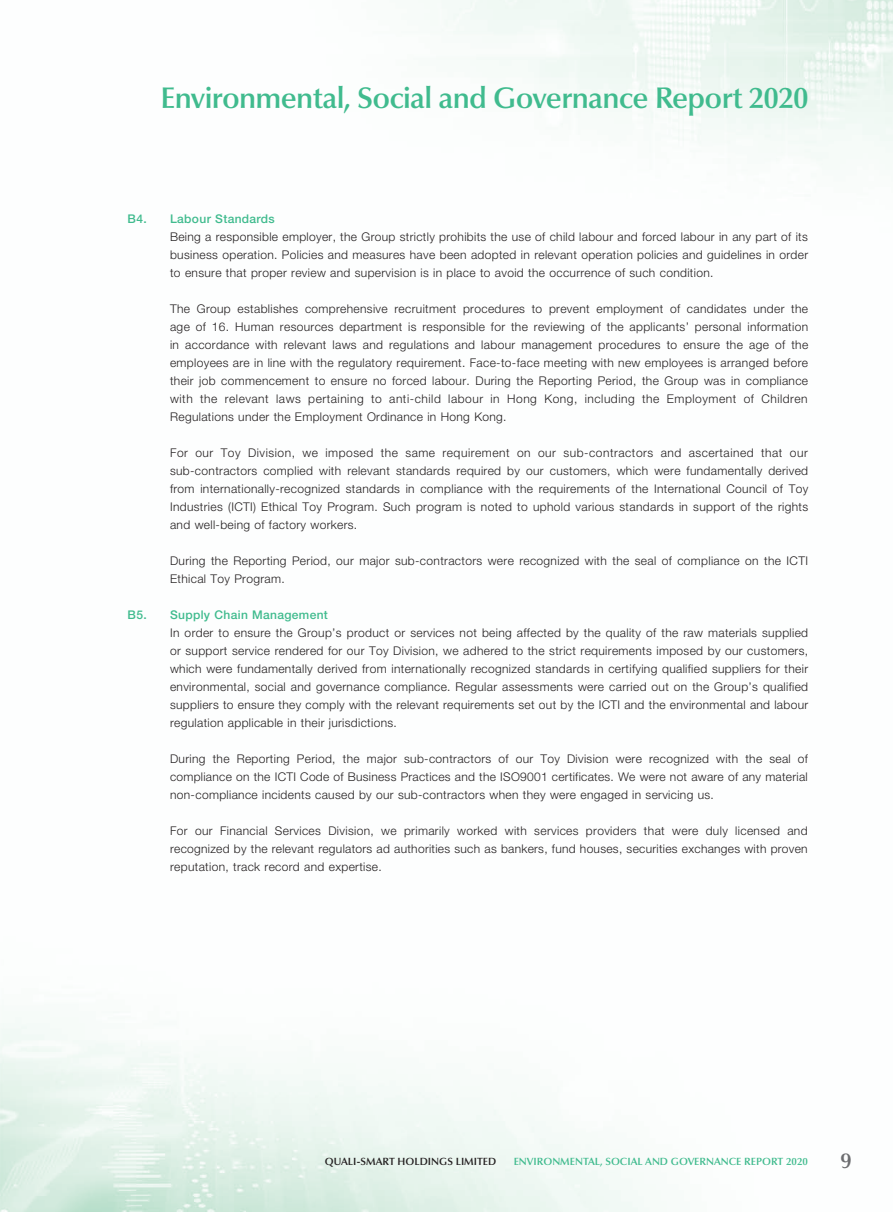
<style>
.page{position:relative;width:893px;height:1212px;background:#fff}
.page>*{position:absolute;margin:0;border:0;box-sizing:border-box;transform-origin:0 0}
.t1{font:600 30px "Optima LT Std";letter-spacing:-.025em;color:#40bb8e}
.t2{font:600 21.75px "Optima LT Std";color:#6c6d70}
._00_txt{font:300 12px/18px "Helvetica Neue LT Std";letter-spacing:.03em;color:#231f20;text-align:justify}
._02_H2{font:500 12px "Helvetica Neue LT Std";letter-spacing:.03em;color:#40bb8e}
.t3{font:600 10.5px "Optima LT Std";color:#40bb8e}
.t4{font:600 10.5px "Optima LT Std";color:#231f20}
</style>
<div class="page">
<img style="left:0;top:0;width:893px;height:1212px">
<h1 class="t1" style="left:160px;top:80px;width:650px">Environmental, Social and Governance Report 2020</h1>
<p class="_02_H2" style="left:128px;top:211px;width:149px">B4. Labour Standards</p>
<p class="_00_txt" style="left:170px;top:227px;width:640px">Being a responsible employer, the Group strictly prohibits the use of child labour and forced labour in any part of its business operation. Policies and measures have been adopted in relevant operation policies and guidelines in order to ensure that proper review and supervision is in place to avoid the occurrence of such condition.</p>
<p class="_00_txt" style="left:170px;top:299px;width:640px">The Group establishes comprehensive recruitment procedures to prevent employment of candidates under the age of 16. Human resources department is responsible for the reviewing of the applicants’ personal information in accordance with relevant laws and regulations and labour management procedures to ensure the age of the employees are in line with the regulatory requirement. Face-to-face meeting with new employees is arranged before their job commencement to ensure no forced labour. During the Reporting Period, the Group was in compliance with the relevant laws pertaining to anti-child labour in Hong Kong, including the Employment of Children Regulations under the Employment Ordinance in Hong Kong.</p>
<p class="_00_txt" style="left:170px;top:443px;width:640px">For our Toy Division, we imposed the same requirement on our sub-contractors and ascertained that our sub-contractors complied with relevant standards required by our customers, which were fundamentally derived from internationally-recognized standards in compliance with the requirements of the International Council of Toy Industries (ICTI) Ethical Toy Program. Such program is noted to uphold various standards in support of the rights and well-being of factory workers.</p>
<p class="_00_txt" style="left:170px;top:551px;width:639px">During the Reporting Period, our major sub-contractors were recognized with the seal of compliance on the ICTI<br>Ethical Toy Program.</p>
<p class="_02_H2" style="left:128px;top:607px;width:202px">B5. Supply Chain Management</p>
<p class="_00_txt" style="left:170px;top:623px;width:640px">In order to ensure the Group’s product or services not being affected by the quality of the raw materials supplied or support service rendered for our Toy Division, we adhered to the strict requirements imposed by our customers, which were fundamentally derived from internationally recognized standards in certifying qualified suppliers for their environmental, social and governance compliance. Regular assessments were carried out on the Group’s qualified suppliers to ensure they comply with the relevant requirements set out by the ICTI and the environmental and labour regulation applicable in their jurisdictions.</p>
<p class="_00_txt" style="left:170px;top:749px;width:639px">During the Reporting Period, the major sub-contractors of our Toy Division were recognized with the seal of compliance on the ICTI Code of Business Practices and the ISO9001 certificates. We were not aware of any material non-compliance incidents caused by our sub-contractors when they were engaged in servicing us.</p>
<p class="_00_txt" style="left:170px;top:821px;width:639px">For our Financial Services Division, we primarily worked with services providers that were duly licensed and recognized by the relevant regulators ad authorities such as bankers, fund houses, securities exchanges with proven reputation, track record and expertise.</p>
<p class="t4" style="left:325px;top:1155px;width:173px">QUALI-SMART HOLDINGS LIMITED</p>
<p class="t3" style="left:514px;top:1155px;width:296px">ENVIRONMENTAL, SOCIAL AND GOVERNANCE REPORT 2020</p>
<h2 class="t2" style="left:840px;top:1147px;width:13px">9</h2>
</div>
